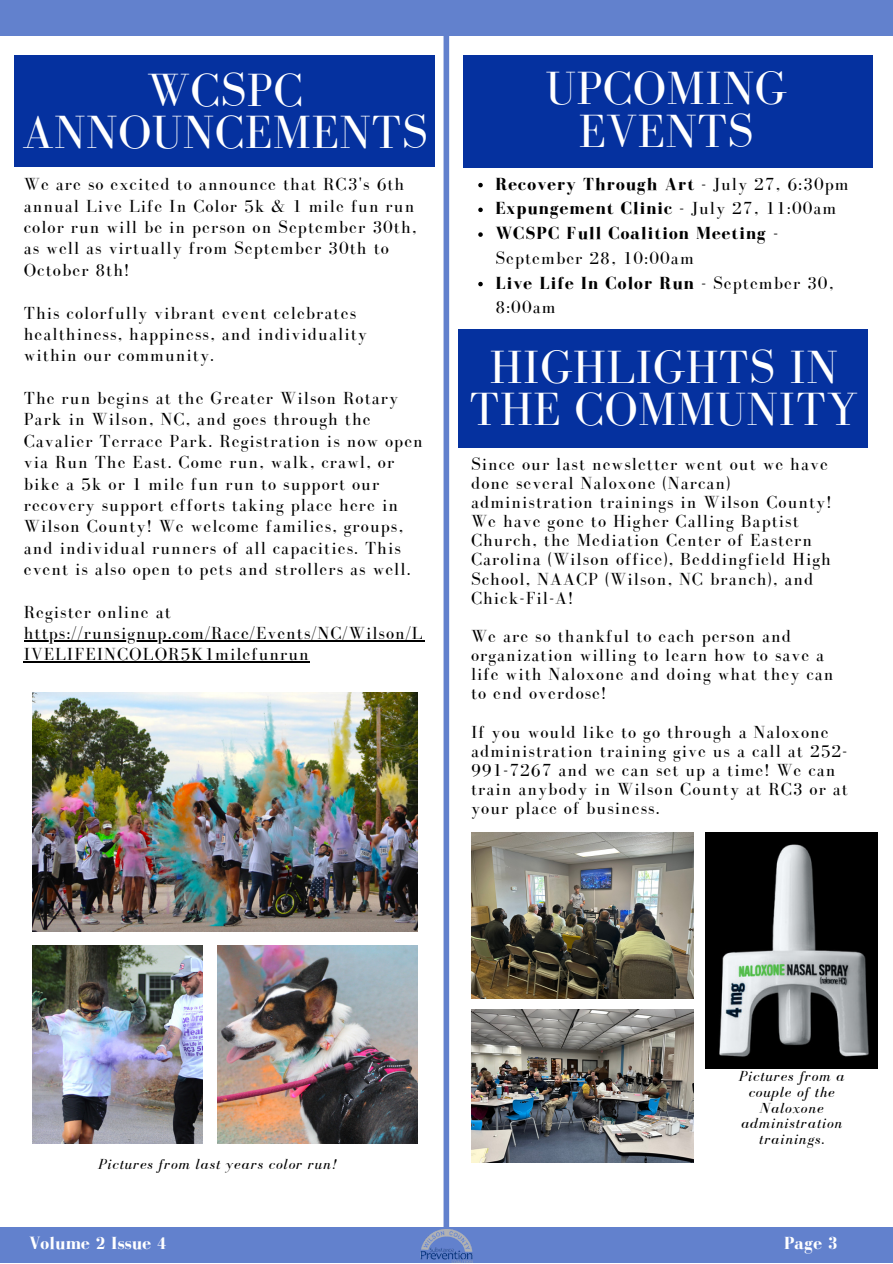
<style>
.page{position:relative;width:893px;height:1264px;background:#fff}
.page>*{position:absolute;margin:0;border:0;box-sizing:border-box;transform-origin:0 0}
.t1{font:48px/42.8px "Bodoni FLF";letter-spacing:.01em;color:#fff;text-align:center}
.t2{font:18px/21.3px "Bodoni FLF";letter-spacing:.06em;color:#000}
.t3{font:700 18px/24.8px "Bodoni FLF";letter-spacing:.06em;color:#000}
.t4{font:700 18px "Bodoni FLF";letter-spacing:.01em;color:#fff}
.t5{font:italic 15px/15.8px "Bodoni FLF";letter-spacing:.06em;color:#000;text-align:center}
.s1{font-weight:400}
.s2{font-weight:700}
</style>
<div class="page">
<div style="left:0;top:1227px;width:892px;height:35px;background:#6281cd"></div>
<div style="left:0;top:0;width:892px;height:36px;background:#6281cd"></div>
<div style="left:443px;top:22px;width:6px;height:1240px;background:#6281cd"></div>
<img style="left:420px;top:1229px;width:53px;height:33px">
<div style="left:458px;top:329px;width:410px;height:118px;background:#05319f"></div>
<div style="left:463px;top:55px;width:409px;height:112px;background:#05319f"></div>
<img style="left:33px;top:692px;width:384px;height:239px">
<div style="left:15px;top:55px;width:420px;height:112px;background:#05319f"></div>
<img style="left:217px;top:945px;width:200px;height:198px">
<img style="left:33px;top:945px;width:169px;height:198px">
<img style="left:705px;top:832px;width:172px;height:236px">
<img style="left:471px;top:832px;width:222px;height:166px">
<img style="left:471px;top:1009px;width:222px;height:153px">
<svg style="left:478px;top:183px;width:4px;height:4px"></svg>
<svg style="left:478px;top:208px;width:4px;height:4px"></svg>
<svg style="left:478px;top:232px;width:4px;height:5px"></svg>
<svg style="left:478px;top:282px;width:4px;height:4px"></svg>
<hr style="left:24px;top:640px;width:400px;height:1px;background:#000">
<hr style="left:24px;top:661px;width:286px;height:1px;background:#000">
<p class="t1" style="left:22px;top:68px;width:407px">WCSPC<br>ANNOUNCEMENTS</p>
<p class="t2" style="left:24px;top:174px;width:394px">We are so excited to announce that RC3's 6th annual Live Life In Color 5k &amp; 1 mile fun run color run will be in person on September 30th, as well as virtually from September 30th to October 8th!</p>
<p class="t2" style="left:24px;top:302px;width:345px">This colorfully vibrant event celebrates healthiness, happiness, and individuality within our community.</p>
<p class="t2" style="left:24px;top:387px;width:400px">The run begins at the Greater Wilson Rotary Park in Wilson, NC, and goes through the Cavalier Terrace Park. Registration is now open via Run The East. Come run, walk, crawl, or bike a 5k or 1 mile fun run to support our recovery support efforts taking place here in Wilson County! We welcome families, groups, and individual runners of all capacities. This event is also open to pets and strollers as well.</p>
<p class="t2" style="left:24px;top:601px;width:400px">Register online at https://runsignup.com/Race/Events/NC/Wilson/L<br>IVELIFEINCOLOR5K1milefunrun</p>
<p class="t1" style="left:545px;top:67px;width:243px">UPCOMING<br>EVENTS</p>
<p class="t3" style="left:495px;top:171px;width:355px">Recovery Through Art <span class="s1">- July 27, 6:30pm</span></p>
<p class="t3" style="left:495px;top:196px;width:342px">Expungement Clinic <span class="s1">- July 27, 11:00am</span></p>
<p class="t3" style="left:495px;top:221px;width:284px">WCSPC Full Coalition Meeting <span class="s1">-<br>September 28, 10:00am</span></p>
<p class="t2" style="left:495px;top:270px;width:339px;line-height:24.8px"><span class="s2">Live Life In Color Run</span> - September 30,<br>8:00am</p>
<p class="t1" style="left:469px;top:345px;width:390px">HIGHLIGHTS IN<br>THE COMMUNITY</p>
<p class="t2" style="left:471px;top:454px;width:362px;line-height:19px">Since our last newsletter went out we have done several Naloxone (Narcan) administration trainings in Wilson County!</p>
<p class="t2" style="left:471px;top:511px;width:361px;line-height:19px">We have gone to Higher Calling Baptist Church, the Mediation Center of Eastern Carolina (Wilson office), Beddingfield High School, NAACP (Wilson, NC branch), and Chick-Fil-A!</p>
<p class="t2" style="left:471px;top:626px;width:364px;line-height:19px">We are so thankful to each person and organization willing to learn how to save a life with Naloxone and doing what they can to end overdose!</p>
<p class="t2" style="left:471px;top:722px;width:378px;line-height:19px">If you would like to go through a Naloxone administration training give us a call at 252- 991-7267 and we can set up a time! We can train anybody in Wilson County at RC3 or at your place of business.</p>
<p class="t5" style="left:98px;top:1156px;width:240px">Pictures from last years color run!</p>
<p class="t5" style="left:738px;top:1068px;width:107px">Pictures from a couple of the<br>Naloxone administration trainings.</p>
<p class="t4" style="left:29px;top:1232px;width:140px">Volume 2 Issue 4</p>
<p class="t4" style="left:784px;top:1232px;width:55px">Page 3</p>
</div>
